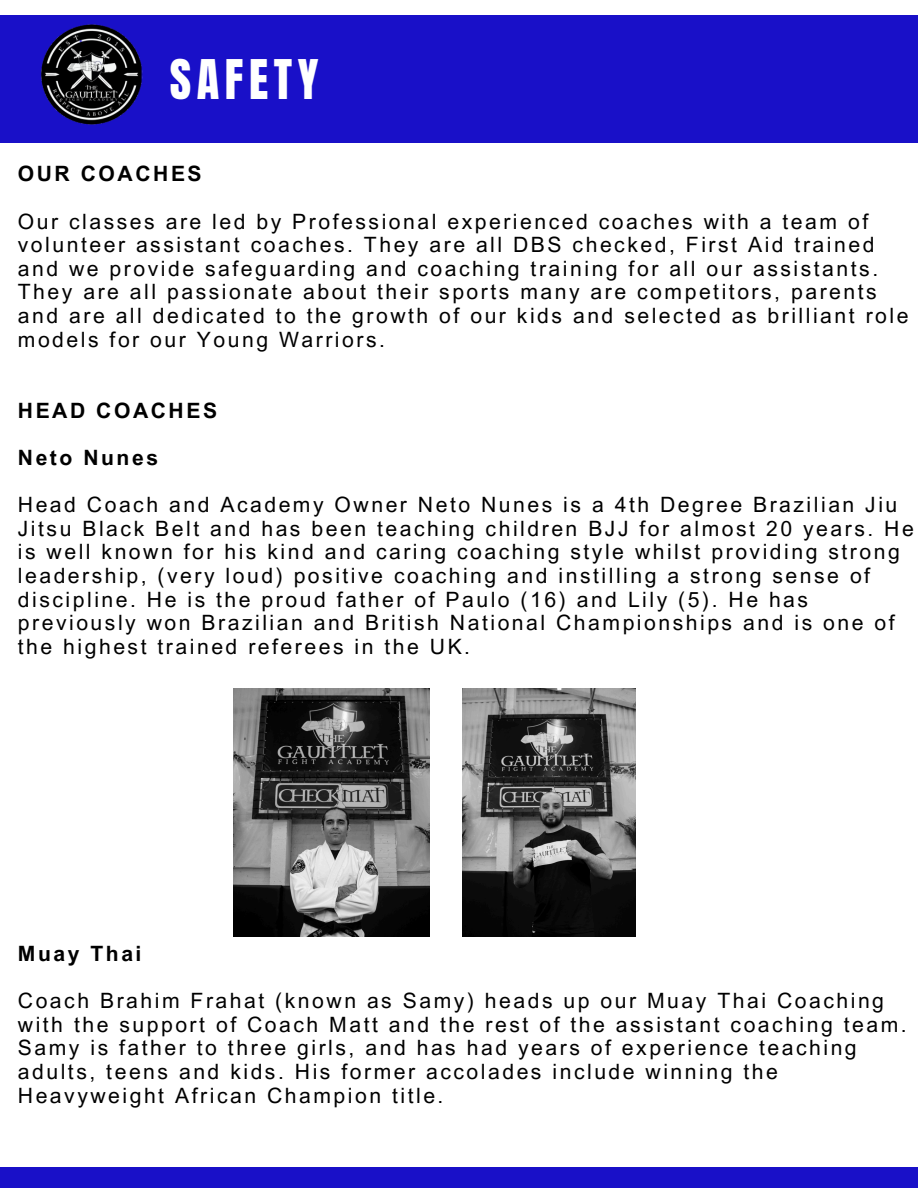
<style>
.page{position:relative;width:918px;height:1188px;background:#fff}
.page>*{position:absolute;margin:0;border:0;box-sizing:border-box;transform-origin:0 0}
.t1{font:46.5px "Anton";letter-spacing:.12em;color:#fff}
.t2{font:21.15px/23.7px "Arial MT Pro";letter-spacing:.12em;color:#000}
.t3{font:700 21.15px "Arial MT Pro";letter-spacing:.12em;color:#000}
</style>
<div class="page">
<div style="left:0;top:1168px;width:918px;height:20px;background:#1910c8"></div>
<div style="left:0;top:16px;width:918px;height:127px;background:#1910c8"></div>
<img style="left:35px;top:15px;width:114px;height:110px">
<img style="left:462px;top:689px;width:174px;height:247px">
<img style="left:234px;top:689px;width:195px;height:247px">
<p class="t1" style="left:170px;top:46px;width:150px">SAFETY</p>
<p class="t3" style="left:18px;top:166px;width:185px">OUR COACHES</p>
<h1 class="t2" style="left:18px;top:212px;width:892px">Our classes are led by Professional experienced coaches with a team of volunteer assistant coaches. They are all DBS checked, First Aid trained and we provide safeguarding and coaching training for all our assistants.<br>They are all passionate about their sports many are competitors, parents and are all dedicated to the growth of our kids and selected as brilliant role models for our Young Warriors.</h1>
<h2 class="t3" style="left:18px;top:402px;width:201px">HEAD COACHES</h2>
<p class="t3" style="left:18px;top:449px;width:142px">Neto Nunes</p>
<h2 class="t2" style="left:18px;top:495px;width:897px">Head Coach and Academy Owner Neto Nunes is a 4th Degree Brazilian Jiu Jitsu Black Belt and has been teaching children BJJ for almost 20 years. He is well known for his kind and caring coaching style whilst providing strong leadership, (very loud) positive coaching and instilling a strong sense of discipline. He is the proud father of Paulo (16) and Lily (5). He has previously won Brazilian and British National Championships and is one of the highest trained referees in the UK.</h2>
<h3 class="t3" style="left:18px;top:946px;width:125px">Muay Thai</h3>
<p class="t2" style="left:18px;top:992px;width:890px">Coach Brahim Frahat (known as Samy) heads up our Muay Thai Coaching with the support of Coach Matt and the rest of the assistant coaching team.<br>Samy is father to three girls, and has had years of experience teaching adults, teens and kids. His former accolades include winning the Heavyweight African Champion title.</p>
</div>
